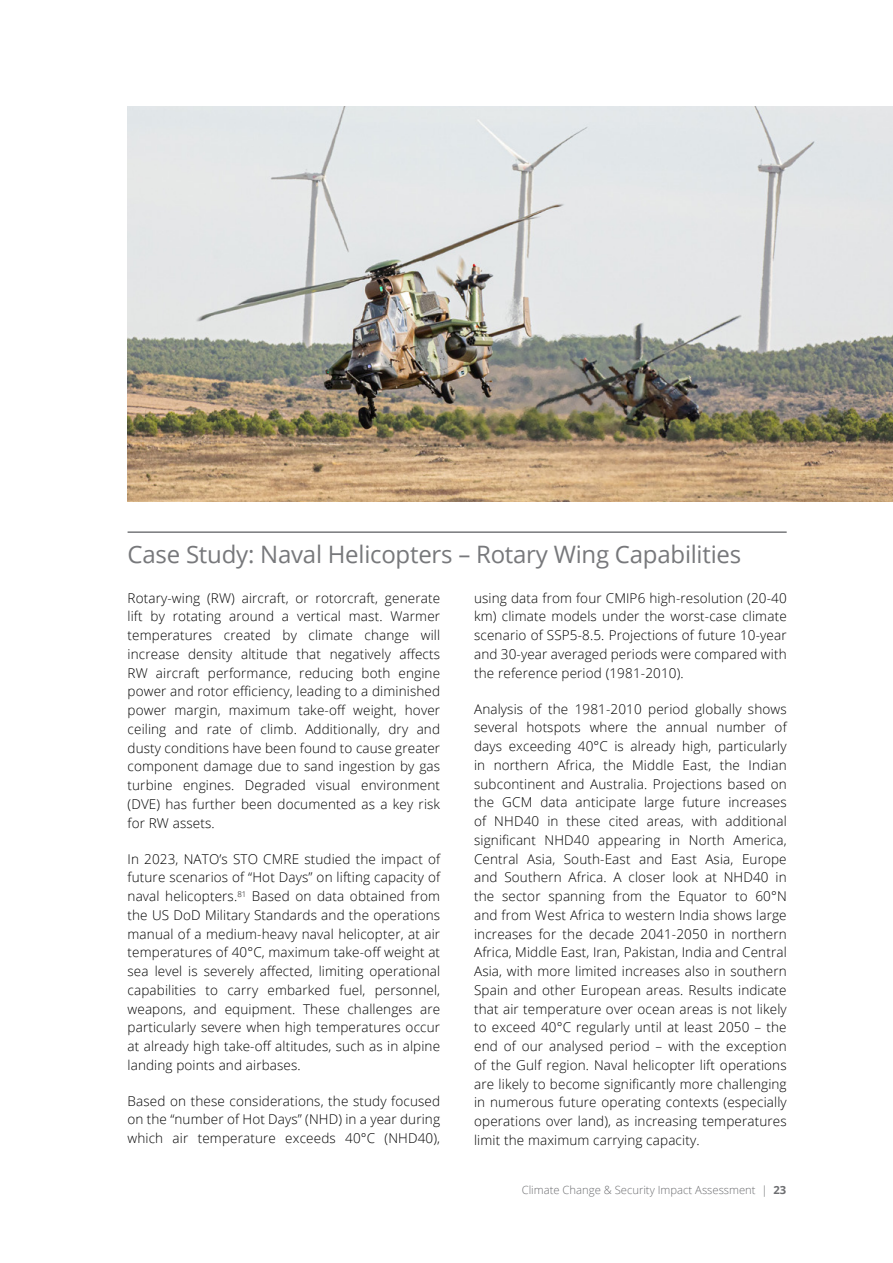
<style>
.page{position:relative;width:893px;height:1263px;background:#fff}
.page>*{position:absolute;margin:0;border:0;box-sizing:border-box;transform-origin:0 0}
.t1{font:24px "Open Sans";letter-spacing:-.01em;color:#77787b}
.t2{font:300 13.5px/18.8px "Open Sans";letter-spacing:.01em;color:#000;text-align:justify}
.t3{font:300 11.25px "Open Sans";color:#6d6e71}
.s1{font-weight:700}
</style>
<div class="page">
<hr style="left:128px;top:531px;width:659px;height:2px;background:#77787b">
<img style="left:128px;top:106px;width:765px;height:396px">
<h1 class="t1" style="left:128px;top:537px;width:615px">Case Study: Naval Helicopters – Rotary Wing Capabilities</h1>
<p class="t2" style="left:128px;top:588px;width:314px">Rotary-wing (RW) aircraft, or rotorcraft, generate lift by rotating around a vertical mast. Warmer temperatures created by climate change will increase density altitude that negatively affects RW aircraft performance, reducing both engine power and rotor efficiency, leading to a diminished power margin, maximum take-off weight, hover ceiling and rate of climb. Additionally, dry and dusty conditions have been found to cause greater component damage due to sand ingestion by gas turbine engines. Degraded visual environment (DVE) has further been documented as a key risk for RW assets.</p>
<p class="t2" style="left:128px;top:849px;width:314px">In 2023, NATO’s STO CMRE studied the impact of future scenarios of “Hot Days” on lifting capacity of naval helicopters.<sup>81</sup> Based on data obtained from the US DoD Military Standards and the operations manual of a medium-heavy naval helicopter, at air temperatures of 40°C, maximum take-off weight at sea level is severely affected, limiting operational capabilities to carry embarked fuel, personnel, weapons, and equipment. These challenges are particularly severe when high temperatures occur at already high take-off altitudes, such as in alpine landing points and airbases.</p>
<p class="t2" style="left:128px;top:1091px;width:314px">Based on these considerations, the study focused on the “number of Hot Days” (NHD) in a year during which air temperature exceeds 40°C (NHD40),</p>
<p class="t2" style="left:474px;top:588px;width:314px">using data from four CMIP6 high-resolution (20-40 km) climate models under the worst-case climate scenario of SSP5-8.5. Projections of future 10-year and 30-year averaged periods were compared with the reference period (1981-2010).</p>
<p class="t2" style="left:474px;top:699px;width:314px">Analysis of the 1981-2010 period globally shows several hotspots where the annual number of days exceeding 40°C is already high, particularly in northern Africa, the Middle East, the Indian subcontinent and Australia. Projections based on the GCM data anticipate large future increases of NHD40 in these cited areas, with additional significant NHD40 appearing in North America, Central Asia, South-East and East Asia, Europe and Southern Africa. A closer look at NHD40 in the sector spanning from the Equator to 60°N and from West Africa to western India shows large increases for the decade 2041-2050 in northern Africa, Middle East, Iran, Pakistan, India and Central Asia, with more limited increases also in southern Spain and other European areas. Results indicate that air temperature over ocean areas is not likely to exceed 40°C regularly until at least 2050 – the end of our analysed period – with the exception of the Gulf region. Naval helicopter lift operations are likely to become significantly more challenging in numerous future operating contexts (especially operations over land), as increasing temperatures limit the maximum carrying capacity.</p>
<p class="t3" style="left:522px;top:1182px;width:266px">Climate Change &amp; Security Impact Assessment | <span class="s1">23</span></p>
</div>
